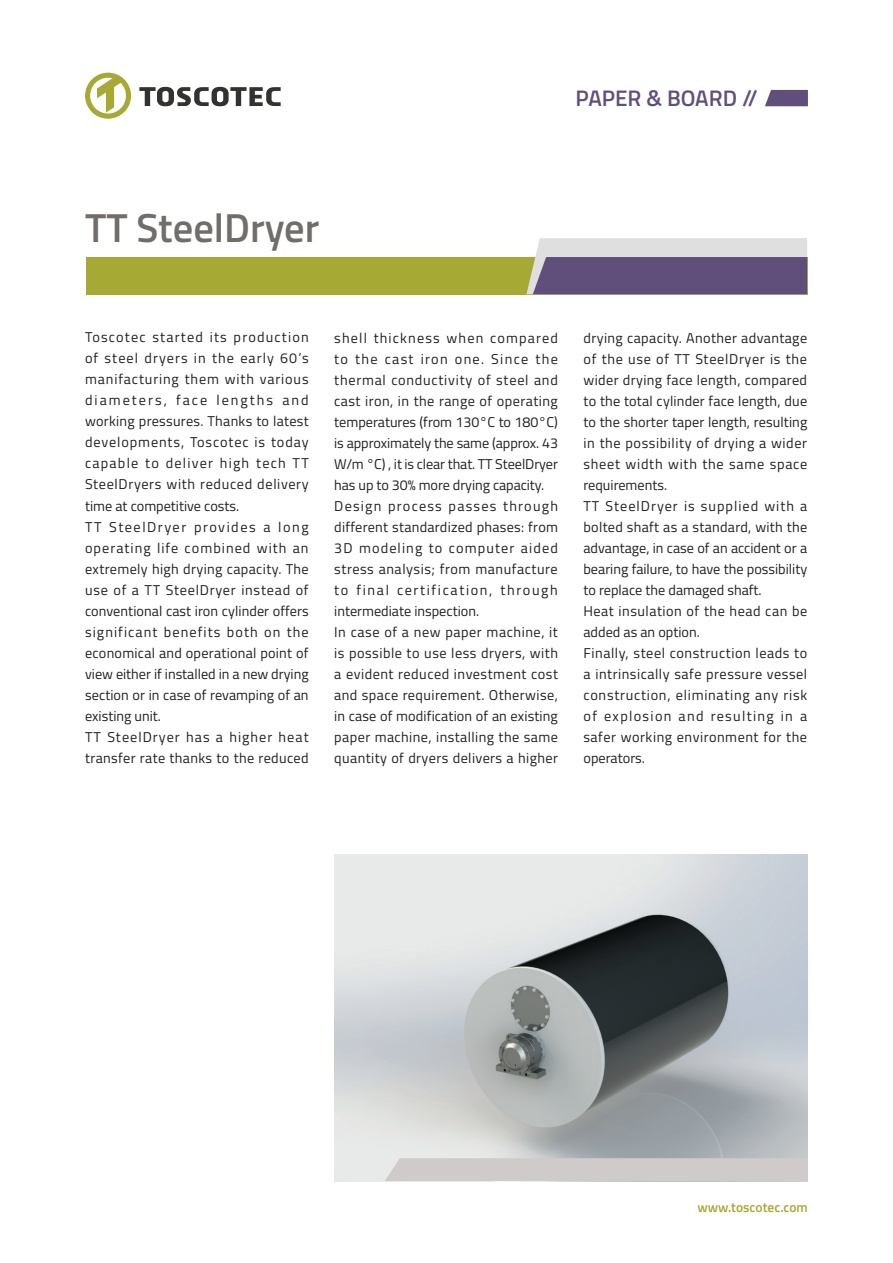
<style>
.page{position:relative;width:893px;height:1263px;background:#fff}
.page>*{position:absolute;margin:0;border:0;box-sizing:border-box;transform-origin:0 0}
.t1{font:600 40.5px "Titillium Web";color:#716d6b}
.t2{font:600 22.5px "Titillium Web";color:#614f7b}
.t3{font:14.25px/21px "Titillium Web";letter-spacing:.03em;color:#231f20}
.t4{font:600 13.5px "Titillium Web";color:#a6a933}
</style>
<div class="page">
<svg style="left:139px;top:87px;width:142px;height:19px"></svg>
<svg style="left:85px;top:73px;width:46px;height:46px"></svg>
<div style="left:86px;top:257px;width:721px;height:37px;background:#a6a933"></div>
<svg style="left:526px;top:238px;width:281px;height:56px;background:#8f849e"></svg>
<svg style="left:765px;top:90px;width:43px;height:16px"></svg>
<img style="left:334px;top:854px;width:474px;height:327px">
<div style="left:385px;top:1158px;width:423px;height:23px;background:#cecbca"></div>
<h1 class="t1" style="left:85px;top:197px;width:236px">TT SteelDryer</h1>
<h2 class="t2" style="left:576px;top:82px;width:184px">PAPER &amp; BOARD //</h2>
<p class="t3" style="left:85px;top:326px;width:225px">Toscotec started its production of steel dryers in the early 60’s manifacturing them with various diameters, face lengths and working pressures. Thanks to latest developments, Toscotec is today capable to deliver high tech TT<br>SteelDryers with reduced delivery time at competitive costs.<br>TT SteelDryer provides a long operating life combined with an extremely high drying capacity. The use of a TT SteelDryer instead of conventional cast iron cylinder offers significant benefits both on the economical and operational point of view either if installed in a new drying section or in case of revamping of an existing unit.<br>TT SteelDryer has a higher heat transfer rate thanks to the reduced</p>
<p class="t3" style="left:334px;top:326px;width:225px">shell thickness when compared to the cast iron one. Since the thermal conductivity of steel and cast iron, in the range of operating temperatures (from 130°C to 180°C) is approximately the same (approx. 43<br>W/m °C) , it is clear that. TT SteelDryer has up to 30% more drying capacity.<br>Design process passes through different standardized phases: from 3D modeling to computer aided stress analysis; from manufacture to final certification, through intermediate inspection.<br>In case of a new paper machine, it is possible to use less dryers, with a evident reduced investment cost and space requirement. Otherwise, in case of modification of an existing paper machine, installing the same quantity of dryers delivers a higher</p>
<p class="t3" style="left:583px;top:326px;width:225px">drying capacity. Another advantage of the use of TT SteelDryer is the wider drying face length, compared to the total cylinder face length, due to the shorter taper length, resulting in the possibility of drying a wider sheet width with the same space requirements.<br>TT SteelDryer is supplied with a bolted shaft as a standard, with the advantage, in case of an accident or a bearing failure, to have the possibility to replace the damaged shaft.<br>Heat insulation of the head can be added as an option.<br>Finally, steel construction leads to a intrinsically safe pressure vessel construction, eliminating any risk of explosion and resulting in a safer working environment for the operators.</p>
<p class="t4" style="left:697px;top:1197px;width:112px">www.toscotec.com</p>
</div>
